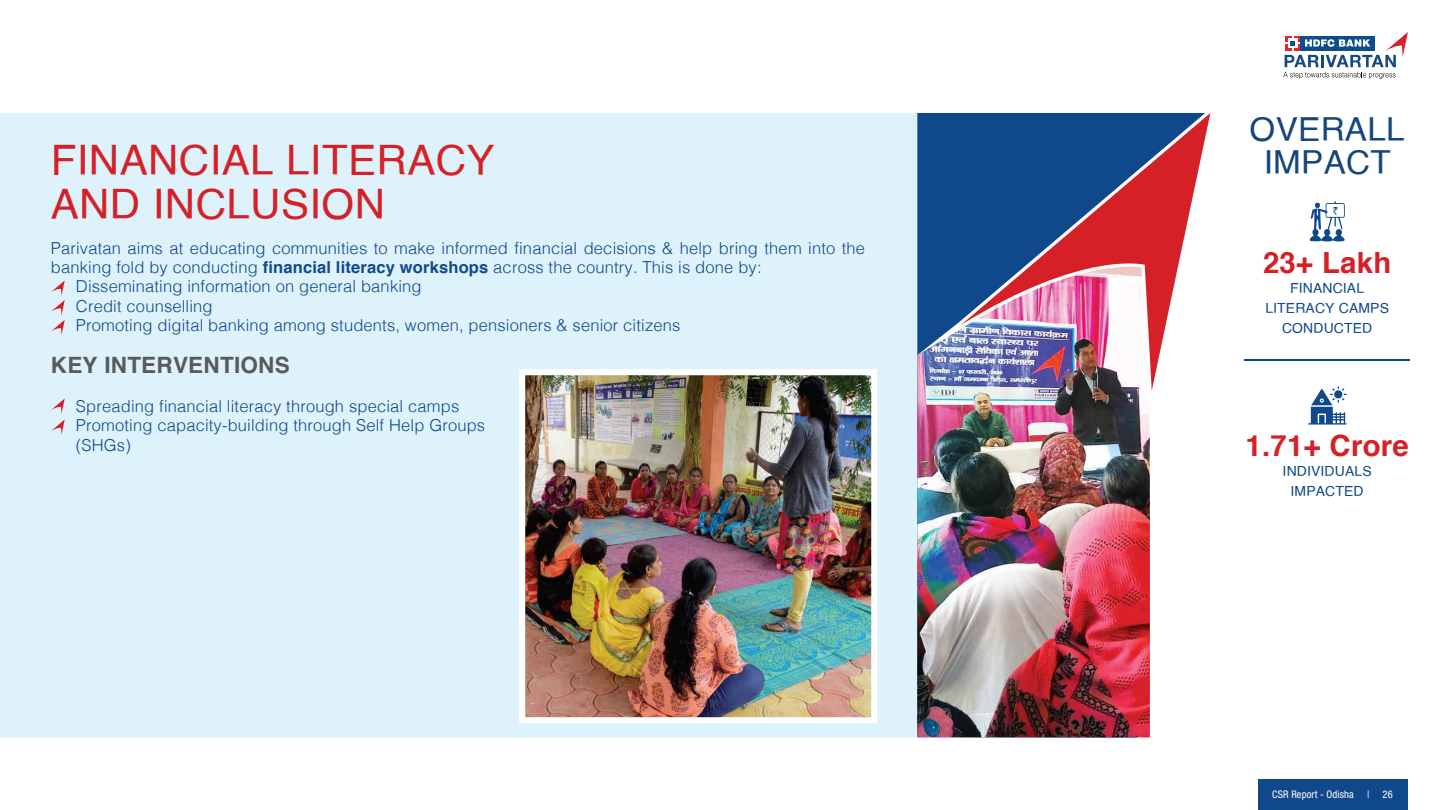
<style>
.page{position:relative;width:1440px;height:810px;background:#fff}
.page>*{position:absolute;margin:0;border:0;box-sizing:border-box;transform-origin:0 0}
.t1{font:42px "Helvetica";letter-spacing:.01em;color:#d62027}
.t2{font:33.15px "Helvetica";letter-spacing:.01em;color:#17467c}
.t3{font:700 29.33px "Helvetica";letter-spacing:.01em;color:#d62027}
.t4{font:700 22.5px "Helvetica";letter-spacing:.01em;color:#585a5b}
.t5{font:300 16.5px/19.4px "Helvetica";letter-spacing:.01em;color:#10498b}
.t6{font:13.95px/20px "Helvetica";letter-spacing:.01em;color:#10498b;text-align:center}
.t7{font:condensed 10.5px "Helvetica Neue LT Std";letter-spacing:.01em;color:#fff}
.s1{font-weight:700}
</style>
<div class="page">
<div style="left:0;top:113px;width:917px;height:624px;background:#def2fb"></div>
<hr style="left:1244px;top:359px;width:166px;height:2px;background:#10498b">
<svg style="left:51px;top:280px;width:14px;height:55px"></svg>
<svg style="left:1309px;top:201px;width:36px;height:41px"></svg>
<svg style="left:1308px;top:386px;width:39px;height:39px"></svg>
<svg style="left:51px;top:398px;width:14px;height:37px"></svg>
<img style="left:917px;top:416px;width:233px;height:321px">
<img style="left:917px;top:113px;width:294px;height:303px">
<img style="left:961px;top:113px;width:249px;height:278px">
<img style="left:526px;top:376px;width:344px;height:340px">
<div style="left:519px;top:369px;width:358px;height:354px;border:6px solid #fff"></div>
<svg style="left:1283px;top:32px;width:125px;height:47px"></svg>
<div style="left:1258px;top:779px;width:150px;height:31px;background:#10498b"></div>
<h2 class="t2" style="left:1250px;top:104px;width:157px">OVERALL</h2>
<h1 class="t1" style="left:51px;top:128px;width:445px">FINANCIAL LITERACY</h1>
<h2 class="t2" style="left:1264px;top:137px;width:128px">IMPACT</h2>
<h1 class="t1" style="left:51px;top:172px;width:336px">AND INCLUSION</h1>
<p class="t5" style="left:51px;top:237px;width:816px">Parivatan aims at educating communities to make informed financial decisions &amp; help bring them into the</p>
<p class="t5" style="left:51px;top:256px;width:712px">banking fold by conducting <span class="s1">financial literacy workshops</span> across the country. This is done by:</p>
<p class="t5" style="left:76px;top:276px;width:347px">Disseminating information on general banking</p>
<p class="t5" style="left:76px;top:295px;width:138px">Credit counselling</p>
<p class="t5" style="left:76px;top:314px;width:606px">Promoting digital banking among students, women, pensioners &amp; senior citizens</p>
<h3 class="t3" style="left:1263px;top:244px;width:130px">23+ Lakh</h3>
<p class="t6" style="left:1265px;top:278px;width:125px">FINANCIAL<br>LITERACY CAMPS<br>CONDUCTED</p>
<h3 class="t4" style="left:51px;top:351px;width:240px">KEY INTERVENTIONS</h3>
<p class="t5" style="left:76px;top:395px;width:411px">Spreading financial literacy through special camps<br>Promoting capacity-building through Self Help Groups (SHGs)</p>
<h3 class="t3" style="left:1245px;top:427px;width:165px">1.71+ Crore</h3>
<p class="t6" style="left:1283px;top:461px;width:91px">INDIVIDUALS<br>IMPACTED</p>
<p class="t7" style="left:1272px;top:788px;width:83px">CSR Report - Odisha</p>
<p class="t7" style="left:1367px;top:788px;width:4px">|</p>
<p class="t7" style="left:1383px;top:788px;width:12px">26</p>
</div>
